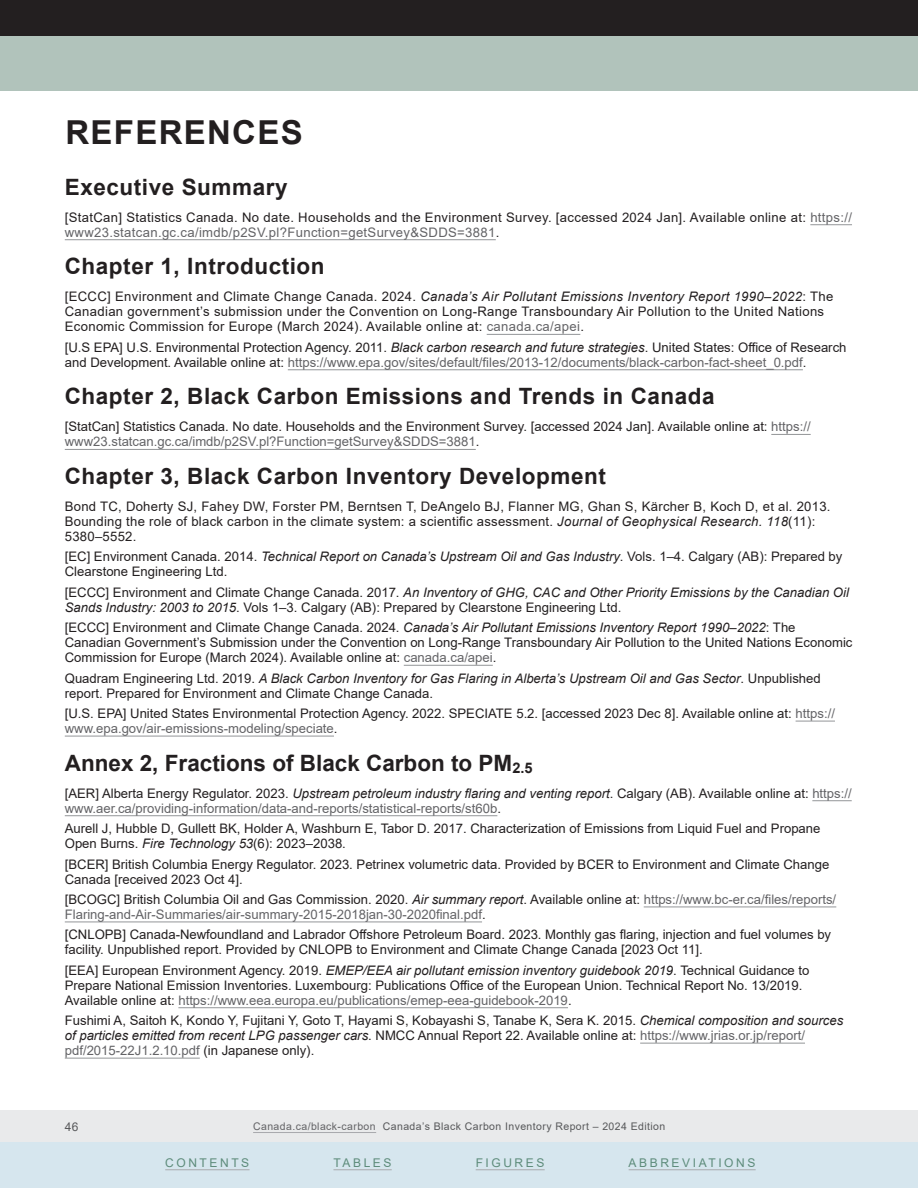
<style>
.page{position:relative;width:918px;height:1188px;background:#fff}
.page>*{position:absolute;margin:0;border:0;box-sizing:border-box;transform-origin:0 0}
.Chapter_Head_-_before_body_text{font:700 33px "Arial";letter-spacing:.04em;color:#231f20}
.Reference_Title{font:700 22.5px "Arial";letter-spacing:.025em;color:#231f20}
.Reference_Title-2{font:700 22.5px "Arial";color:#231f20}
.Reference_Body{font:13.2px/15px "Arial";color:#231f20}
.Reference_Body-2{font:13.2px/15px "Arial";letter-spacing:.025em;color:#231f20}
.Reference_Body-3{font:13.2px/15px "Arial";color:#636366}
.Reference_Body-4{font:13.2px/15px "Arial";letter-spacing:.02em;color:#231f20}
.t1{font:12px "Arial";letter-spacing:.215em;color:#5e8c7b}
.t2{font:12px "Arial";color:#57585a}
.t3{font:10.5px "Arial";letter-spacing:.04em;color:#57585a}
.s1{color:#636366}
.s2{font-style:italic}
.s3{color:#231f20}
.s4{font-style:italic;color:#231f20}
</style>
<div class="page">
<div style="left:0;top:1110px;width:918px;height:78px;background:#e9eaeb"></div>
<div style="left:0;top:1143px;width:918px;height:45px;background:#d6e6ee"></div>
<hr style="left:165px;top:1169px;width:85px;height:1px;background:#a8a9ad">
<hr style="left:333px;top:1169px;width:59px;height:1px;background:#a8a9ad">
<hr style="left:476px;top:1169px;width:69px;height:1px;background:#a8a9ad">
<hr style="left:629px;top:1169px;width:127px;height:1px;background:#a8a9ad">
<hr style="left:253px;top:1132px;width:123px;height:1px;background:#a8a9ad">
<div style="left:0;top:0;width:918px;height:91px;background:#b1c3bb"></div>
<div style="left:0;top:0;width:918px;height:36px;background:#231f20"></div>
<hr style="left:810px;top:224px;width:42px;height:1px;background:#939598">
<hr style="left:65px;top:239px;width:431px;height:1px;background:#939598">
<hr style="left:487px;top:334px;width:93px;height:1px;background:#939598">
<hr style="left:288px;top:369px;width:515px;height:1px;background:#939598">
<hr style="left:771px;top:434px;width:40px;height:1px;background:#939598">
<hr style="left:65px;top:449px;width:411px;height:1px;background:#939598">
<hr style="left:404px;top:665px;width:89px;height:1px;background:#939598">
<hr style="left:796px;top:721px;width:39px;height:1px;background:#939598">
<hr style="left:65px;top:736px;width:269px;height:1px;background:#939598">
<hr style="left:812px;top:800px;width:40px;height:1px;background:#939598">
<hr style="left:65px;top:815px;width:432px;height:1px;background:#939598">
<hr style="left:644px;top:907px;width:192px;height:1px;background:#939598">
<hr style="left:65px;top:922px;width:417px;height:1px;background:#939598">
<hr style="left:178px;top:1007px;width:390px;height:1px;background:#939598">
<hr style="left:640px;top:1043px;width:165px;height:1px;background:#939598">
<hr style="left:65px;top:1058px;width:135px;height:1px;background:#939598">
<p class="Chapter_Head_-_before_body_text" style="left:65px;top:109px;width:239px">REFERENCES</p>
<p class="Reference_Title" style="left:65px;top:171px;width:224px">Executive Summary</p>
<p class="Reference_Body-2" style="left:65px;top:210px;width:789px">[StatCan] Statistics Canada. No date. Households and the Environment Survey. [accessed 2024 Jan]. Available online at: <span class="s1">https:// www23.statcan.gc.ca/imdb/p2SV.pl?Function=getSurvey&amp;SDDS=3881</span>.</p>
<p class="Reference_Title" style="left:65px;top:250px;width:261px">Chapter 1, Introduction</p>
<p class="Reference_Body-2" style="left:65px;top:289px;width:770px">[ECCC] Environment and Climate Change Canada. 2024. <span class="s2">Canada’s Air Pollutant Emissions Inventory Report 1990–2022</span>: The<br>Canadian government’s submission under the Convention on Long-Range Transboundary Air Pollution to the United Nations<br>Economic Commission for Europe (March 2024). Available online at: <span class="s1">canada.ca/apei</span>.</p>
<p class="Reference_Body" style="left:65px;top:340px;width:783px">[U.S EPA] U.S. Environmental Protection Agency. 2011. <span class="s2">Black carbon research and future strategies</span>. United States: Office of Research and Development. Available online at: <span class="s1">https://www.epa.gov/sites/default/files/2013-12/documents/black-carbon-fact-sheet_0.pdf</span>.</p>
<p class="Reference_Title" style="left:65px;top:381px;width:651px">Chapter 2, Black Carbon Emissions and Trends in Canada</p>
<p class="Reference_Body" style="left:65px;top:419px;width:747px">[StatCan] Statistics Canada. No date. Households and the Environment Survey. [accessed 2024 Jan]. Available online at: <span class="s1">https:// www23.statcan.gc.ca/imdb/p2SV.pl?Function=getSurvey&amp;SDDS=3881</span>.</p>
<p class="Reference_Title" style="left:65px;top:460px;width:543px">Chapter 3, Black Carbon Inventory Development</p>
<p class="Reference_Body-4" style="left:65px;top:499px;width:767px">Bond TC, Doherty SJ, Fahey DW, Forster PM, Berntsen T, DeAngelo BJ, Flanner MG, Ghan S, Kärcher B, Koch D, et al. 2013.<br>Bounding the role of black carbon in the climate system: a scientific assessment. <span class="s2">Journal of Geophysical Research. 118</span>(11):<br>5380–5552.</p>
<p class="Reference_Body" style="left:65px;top:549px;width:779px">[EC] Environment Canada. 2014. <span class="s2">Technical Report on Canada’s Upstream Oil and Gas Industry</span>. Vols. 1–4. Calgary (AB): Prepared by<br>Clearstone Engineering Ltd.</p>
<p class="Reference_Body" style="left:65px;top:585px;width:786px">[ECCC] Environment and Climate Change Canada. 2017. <span class="s2">An Inventory of GHG, CAC and Other Priority Emissions by the Canadian Oil<br>Sands Industry: 2003 to 2015</span>. Vols 1–3. Calgary (AB): Prepared by Clearstone Engineering Ltd.</p>
<p class="Reference_Body" style="left:65px;top:620px;width:789px">[ECCC] Environment and Climate Change Canada. 2024. <span class="s2">Canada’s Air Pollutant Emissions Inventory Report 1990–2022</span>: The<br>Canadian Government’s Submission under the Convention on Long-Range Transboundary Air Pollution to the United Nations Economic<br>Commission for Europe (March 2024). Available online at: <span class="s1">canada.ca/apei</span>.</p>
<p class="Reference_Body" style="left:65px;top:670px;width:758px">Quadram Engineering Ltd. 2019. <span class="s2">A Black Carbon Inventory for Gas Flaring in Alberta’s Upstream Oil and Gas Sector</span>. Unpublished report. Prepared for Environment and Climate Change Canada.</p>
<p class="Reference_Body" style="left:65px;top:706px;width:772px">[U.S. EPA] United States Environmental Protection Agency. 2022. SPECIATE 5.2. [accessed 2023 Dec 8]. Available online at: <span class="s1">https:// www.epa.gov/air-emissions-modeling/speciate</span>.</p>
<p class="Reference_Title-2" style="left:65px;top:747px;width:469px">Annex 2, Fractions of Black Carbon to PM<sub>2.5</sub></p>
<p class="Reference_Body-3" style="left:65px;top:786px;width:788px"><span class="s3">[AER] Alberta Energy Regulator. 2023.</span> <span class="s4">Upstream petroleum industry flaring and venting report</span><span class="s3">. Calgary (AB). Available online at:</span> https:// www.aer.ca/providing-information/data-and-reports/statistical-reports/st60b<span class="s3">.</span></p>
<p class="Reference_Body" style="left:65px;top:821px;width:757px">Aurell J, Hubble D, Gullett BK, Holder A, Washburn E, Tabor D. 2017. Characterization of Emissions from Liquid Fuel and Propane<br>Open Burns. <span class="s2">Fire Technology 53</span>(6): 2023–2038.</p>
<p class="Reference_Body" style="left:65px;top:856px;width:766px">[BCER] British Columbia Energy Regulator. 2023. Petrinex volumetric data. Provided by BCER to Environment and Climate Change<br>Canada [received 2023 Oct 4].</p>
<p class="Reference_Body-3" style="left:65px;top:892px;width:773px"><span class="s3">[BCOGC] British Columbia Oil and Gas Commission. 2020.</span> <span class="s4">Air summary report</span><span class="s3">. Available online at:</span> https://www.bc-er.ca/files/reports/<br>Flaring-and-Air-Summaries/air-summary-2015-2018jan-30-2020final.pdf<span class="s3">.</span></p>
<p class="Reference_Body" style="left:65px;top:927px;width:768px">[CNLOPB] Canada-Newfoundland and Labrador Offshore Petroleum Board. 2023. Monthly gas flaring, injection and fuel volumes by facility. Unpublished report. Provided by CNLOPB to Environment and Climate Change Canada [2023 Oct 11].</p>
<p class="Reference_Body" style="left:65px;top:963px;width:746px">[EEA] European Environment Agency. 2019. <span class="s2">EMEP/EEA air pollutant emission inventory guidebook 2019</span>. Technical Guidance to<br>Prepare National Emission Inventories. Luxembourg: Publications Office of the European Union. Technical Report No. 13/2019.<br>Available online at: <span class="s1">https://www.eea.europa.eu/publications/emep-eea-guidebook-2019</span>.</p>
<p class="Reference_Body" style="left:65px;top:1013px;width:780px">Fushimi A, Saitoh K, Kondo Y, Fujitani Y, Goto T, Hayami S, Kobayashi S, Tanabe K, Sera K. 2015. <span class="s2">Chemical composition and sources of particles emitted from recent LPG passenger cars</span>. NMCC Annual Report 22. Available online at: <span class="s1">https://www.jrias.or.jp/report/ pdf/2015-22J1.2.10.pdf</span> (in Japanese only).</p>
<p class="t2" style="left:65px;top:1119px;width:15px">46</p>
<p class="t3" style="left:253px;top:1119px;width:414px"><span class="s1">Canada.ca/black-carbon</span> Canada’s Black Carbon Inventory Report – 2024 Edition</p>
<p class="t1" style="left:165px;top:1154px;width:86px">CONTENTS</p>
<p class="t1" style="left:333px;top:1154px;width:60px">TABLES</p>
<p class="t1" style="left:476px;top:1154px;width:70px">FIGURES</p>
<p class="t1" style="left:629px;top:1154px;width:128px">ABBREVIATIONS</p>
</div>
